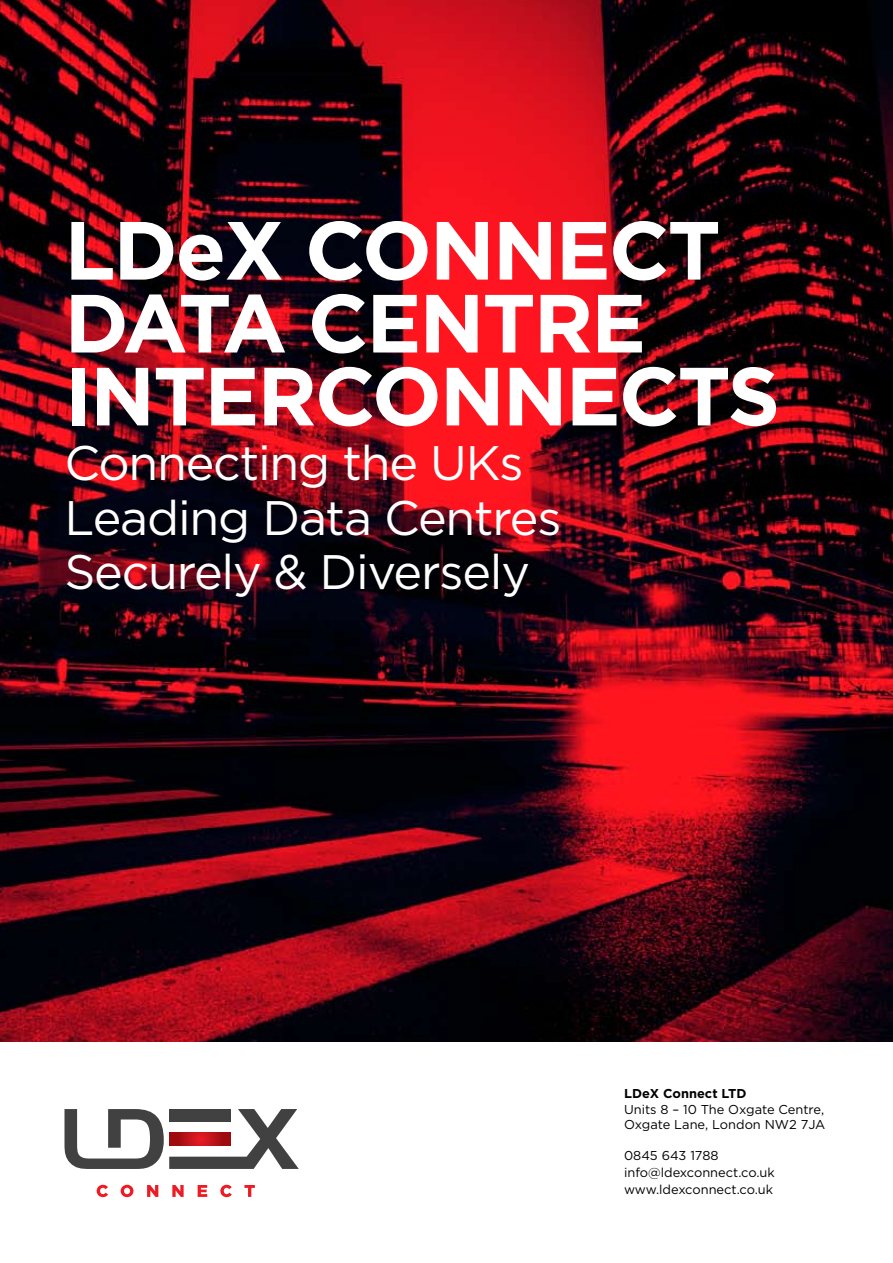
<style>
.page{position:relative;width:893px;height:1263px;background:#fff}
.page>*{position:absolute;margin:0;border:0;box-sizing:border-box;transform-origin:0 0}
.t1{font:700 82.35px/72.9px "Gotham";letter-spacing:-.025em;color:#fff}
.t2{font:48.45px/54.6px "Gotham";letter-spacing:-.025em;color:#fff}
.t3{font:12.9px/17.1px "Gotham";color:#000}
.t4{font:700 12.9px "Gotham";color:#000}
</style>
<div class="page">
<img style="left:0;top:0;width:893px;height:1042px">
<svg style="left:64px;top:1109px;width:235px;height:60px"></svg>
<svg style="left:97px;top:1185px;width:11px;height:12px"></svg>
<svg style="left:121px;top:1185px;width:12px;height:12px"></svg>
<svg style="left:147px;top:1185px;width:11px;height:12px"></svg>
<svg style="left:172px;top:1185px;width:12px;height:12px"></svg>
<svg style="left:198px;top:1185px;width:9px;height:12px"></svg>
<svg style="left:220px;top:1185px;width:12px;height:12px"></svg>
<svg style="left:244px;top:1185px;width:11px;height:12px"></svg>
<svg style="left:169px;top:1133px;width:62px;height:12px"></svg>
<h1 class="t1" style="left:64px;top:212px;width:717px">LDeX CONNECT<br>DATA CENTRE<br>INTERCONNECTS</h1>
<h2 class="t2" style="left:64px;top:435px;width:498px">Connecting the UKs<br>Leading Data Centres<br>Securely &amp; Diversely</h2>
<p class="t4" style="left:624px;top:1086px;width:124px">LDeX Connect LTD</p>
<p class="t3" style="left:624px;top:1101px;width:203px;line-height:15.5px">Units 8 – 10 The Oxgate Centre,<br>Oxgate Lane, London NW2 7JA</p>
<p class="t3" style="left:624px;top:1147px;width:152px">0845 643 1788 info@ldexconnect.co.uk www.ldexconnect.co.uk</p>
</div>
